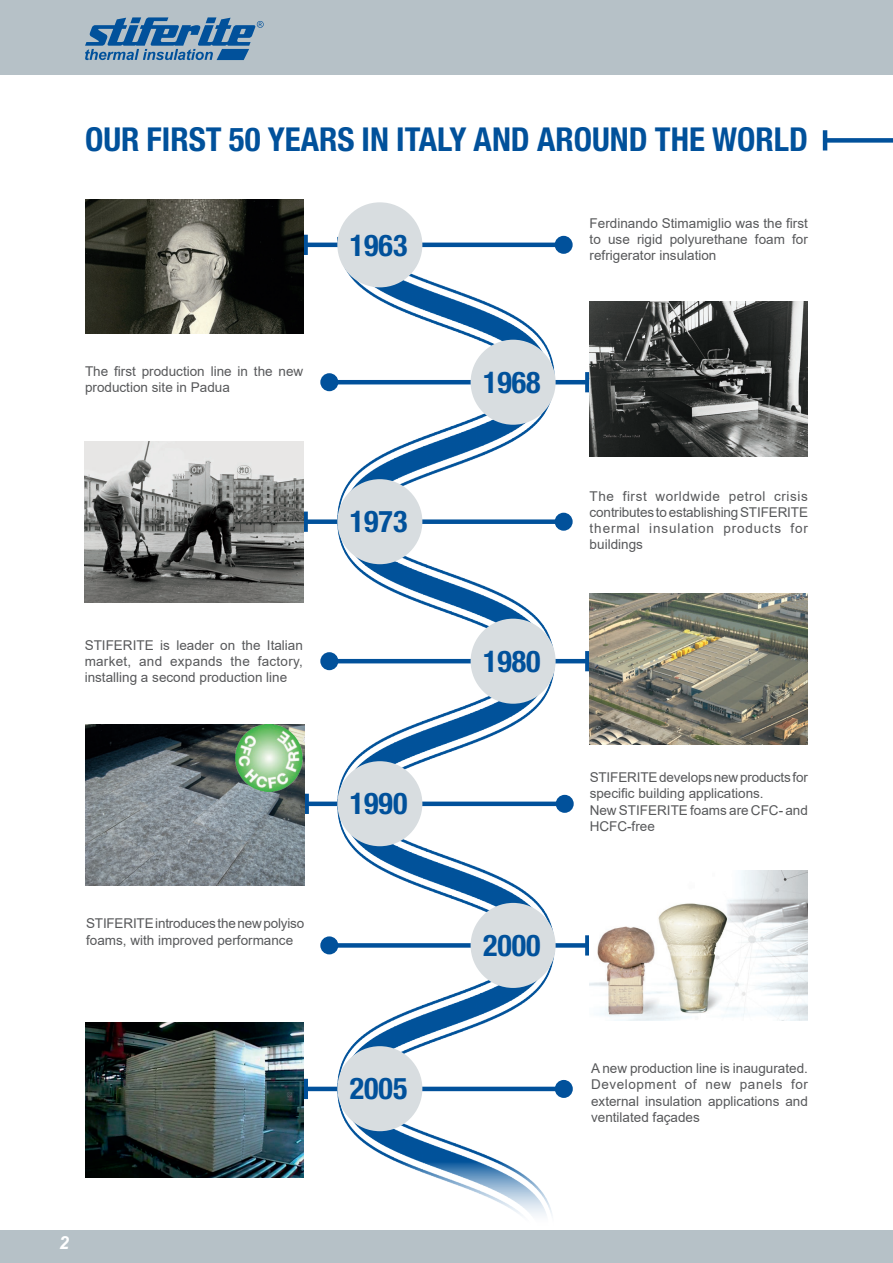
<style>
.page{position:relative;width:893px;height:1263px;background:#fff}
.page>*{position:absolute;margin:0;border:0;box-sizing:border-box;transform-origin:0 0}
.t1{font:700 condensed 33px "Helvetica Neue LT Pro";color:#01519b}
.t2{font:700 condensed 30px "Helvetica Neue LT Pro";color:#01519b}
.t3{font:italic 700 18px "Arial";color:#fff}
.t4{font:13.5px/16.2px "Arial";color:#57585a;text-align:justify}
</style>
<div class="page">
<div style="left:0;top:0;width:893px;height:75px;background:#b6c1c7"></div>
<div style="left:0;top:1230px;width:893px;height:33px;background:#b6c1c7"></div>
<svg style="left:85px;top:17px;width:179px;height:43px"></svg>
<hr style="left:306px;top:1087px;width:258px;height:4px;background:#01519b">
<div style="left:303px;top:1079px;width:5px;height:20px;background:#01519b"></div>
<div style="left:555px;top:1080px;width:18px;height:18px;background:#01519b;border-radius:50%"></div>
<div style="left:329px;top:943px;width:258px;height:5px;background:#01519b"></div>
<div style="left:585px;top:935px;width:5px;height:20px;background:#01519b"></div>
<div style="left:320px;top:936px;width:18px;height:18px;background:#01519b;border-radius:50%"></div>
<div style="left:307px;top:801px;width:258px;height:5px;background:#01519b"></div>
<div style="left:304px;top:794px;width:5px;height:20px;background:#01519b"></div>
<div style="left:556px;top:795px;width:18px;height:18px;background:#01519b;border-radius:50%"></div>
<img style="left:337px;top:235px;width:218px;height:981px">
<hr style="left:329px;top:659px;width:258px;height:4px;background:#01519b">
<div style="left:585px;top:651px;width:5px;height:20px;background:#01519b"></div>
<div style="left:320px;top:652px;width:18px;height:18px;background:#01519b;border-radius:50%"></div>
<div style="left:306px;top:519px;width:258px;height:5px;background:#01519b"></div>
<div style="left:303px;top:512px;width:5px;height:20px;background:#01519b"></div>
<div style="left:555px;top:513px;width:18px;height:18px;background:#01519b;border-radius:50%"></div>
<hr style="left:329px;top:380px;width:258px;height:4px;background:#01519b">
<div style="left:585px;top:372px;width:5px;height:20px;background:#01519b"></div>
<div style="left:320px;top:373px;width:18px;height:18px;background:#01519b;border-radius:50%"></div>
<hr style="left:306px;top:243px;width:258px;height:4px;background:#01519b">
<div style="left:303px;top:235px;width:5px;height:20px;background:#01519b"></div>
<div style="left:555px;top:236px;width:18px;height:18px;background:#01519b;border-radius:50%"></div>
<img style="left:85px;top:199px;width:218px;height:134px">
<img style="left:590px;top:302px;width:218px;height:154px">
<div style="left:337px;top:202px;width:85px;height:85px;background:#d8dde0;border-radius:50%"></div>
<div style="left:471px;top:340px;width:85px;height:85px;background:#d8dde0;border-radius:50%"></div>
<div style="left:337px;top:479px;width:85px;height:85px;background:#d8dde0;border-radius:50%"></div>
<img style="left:85px;top:441px;width:219px;height:161px">
<div style="left:471px;top:619px;width:85px;height:85px;background:#d8dde0;border-radius:50%"></div>
<img style="left:590px;top:594px;width:218px;height:150px">
<div style="left:337px;top:761px;width:85px;height:85px;background:#d8dde0;border-radius:50%"></div>
<div style="left:471px;top:903px;width:85px;height:85px;background:#d8dde0;border-radius:50%"></div>
<div style="left:337px;top:1046px;width:85px;height:85px;background:#d8dde0;border-radius:50%"></div>
<img style="left:86px;top:725px;width:218px;height:160px">
<div style="left:825px;top:138px;width:68px;height:5px;background:#01519b"></div>
<hr style="left:823px;top:130px;width:4px;height:20px;background:#01519b">
<img style="left:236px;top:725px;width:67px;height:66px">
<img style="left:85px;top:1023px;width:219px;height:155px">
<img style="left:590px;top:870px;width:218px;height:150px">
<h1 class="t1" style="left:85px;top:119px;width:724px">OUR FIRST 50 YEARS IN ITALY AND AROUND THE WORLD</h1>
<p class="t4" style="left:85px;top:363px;width:220px">The first production line in the new production site in Padua</p>
<p class="t4" style="left:85px;top:637px;width:220px">STIFERITE is leader on the Italian market, and expands the factory, installing a second production line</p>
<p class="t4" style="left:86px;top:915px;width:220px">STIFERITE introduces the new polyiso foams, with improved performance</p>
<h2 class="t2" style="left:350px;top:227px;width:59px">1963</h2>
<h2 class="t2" style="left:350px;top:504px;width:59px">1973</h2>
<h2 class="t2" style="left:350px;top:786px;width:59px">1990</h2>
<h2 class="t2" style="left:350px;top:1070px;width:59px">2005</h2>
<h2 class="t2" style="left:483px;top:364px;width:59px">1968</h2>
<h2 class="t2" style="left:483px;top:643px;width:59px">1980</h2>
<h2 class="t2" style="left:483px;top:927px;width:59px">2000</h2>
<p class="t4" style="left:590px;top:215px;width:220px">Ferdinando Stimamiglio was the first to use rigid polyurethane foam for refrigerator insulation</p>
<p class="t4" style="left:590px;top:488px;width:220px">The first worldwide petrol crisis contributes to establishing STIFERITE thermal insulation products for buildings</p>
<p class="t4" style="left:590px;top:769px;width:220px;text-align:left">STIFERITE develops new products for specific building applications.<br>New STIFERITE foams are CFC- and<br>HCFC-free</p>
<p class="t4" style="left:591px;top:1060px;width:218px">A new production line is inaugurated.<br>Development of new panels for external insulation applications and ventilated façades</p>
<h3 class="t3" style="left:59px;top:1230px;width:12px">2</h3>
</div>
